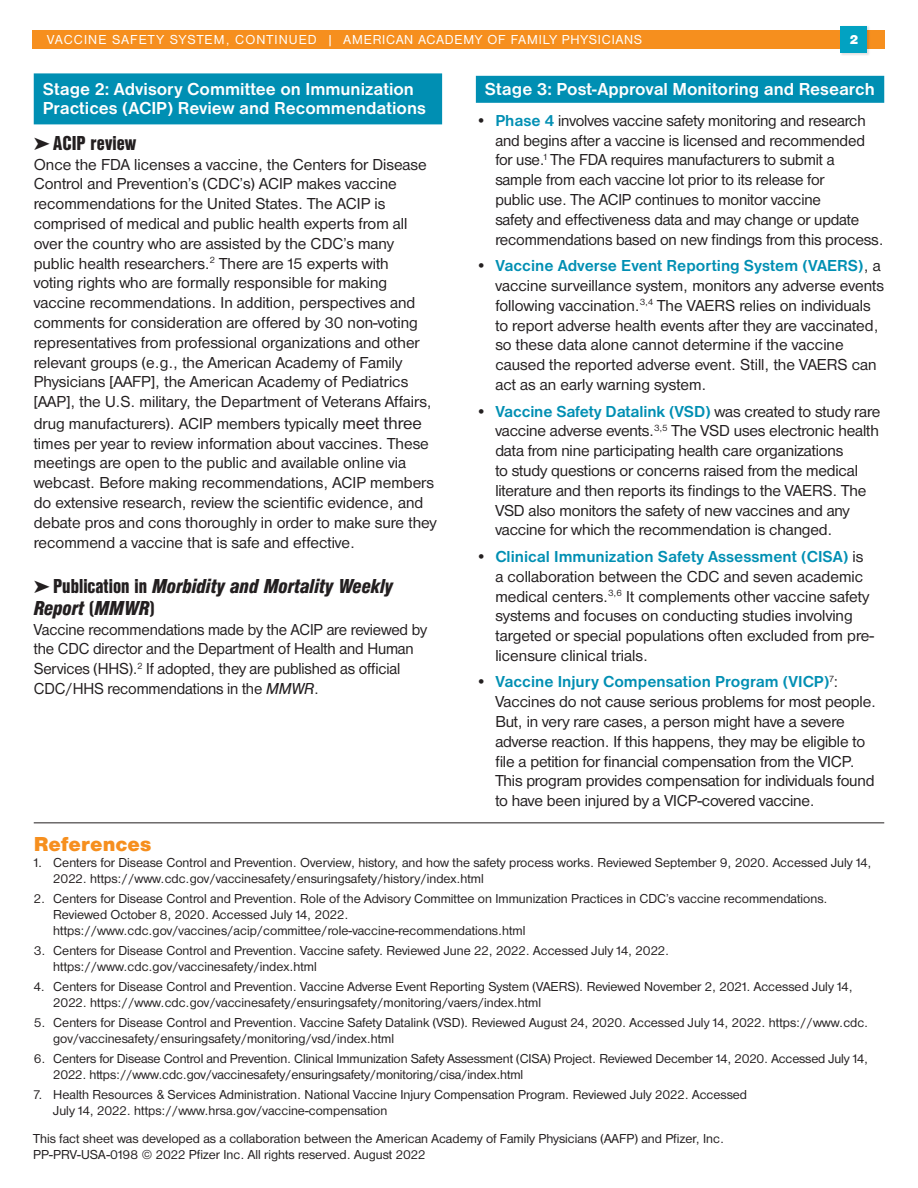
<style>
.page{position:relative;width:918px;height:1188px;background:#fff}
.page>*{position:absolute;margin:0;border:0;box-sizing:border-box;transform-origin:0 0}
.t1{font:21px/22.2px "Nimbus San D Blac Cond Ital";color:#231f20}
.t2{font:21px "Nimbus San D Blac Cond";color:#231f20}
.t3{font:21px "Nimbus San D Blac";color:#f68f1e}
.t4{font:700 18px/18.6px "Nimbus San D";color:#fff}
.t5{font:16.5px/19.8px "Nimbus San D";color:#231f20}
.t6{font:13.5px/16.2px "Nimbus San D";color:#231f20}
.t7{font:13.5px "Nimbus San D";letter-spacing:.06em;color:#fff}
.t8{font:13.2px "Nimbus San D Blac";color:#fff}
.s1{font-size:18px}
.s2{font-family:"Nimbus San D Blac Cond"}
.s3{font-style:italic}
.s4{font-weight:700;color:#008fb3}
</style>
<div class="page">
<div style="left:34px;top:73px;width:408px;height:51px;background:#008fb3"></div>
<div style="left:476px;top:76px;width:408px;height:27px;background:#008fb3"></div>
<div style="left:32px;top:31px;width:852px;height:18px;background:#f68f1e"></div>
<div style="left:840px;top:26px;width:30px;height:30px;background:#231f20;opacity:.15"></div>
<div style="left:841px;top:26px;width:26px;height:27px;background:#02a2c2"></div>
<hr style="left:34px;top:822px;width:850px;height:1px;background:#231f20">
<p class="t7" style="left:47px;top:32px;width:596px">VACCINE SAFETY SYSTEM, CONTINUED | AMERICAN ACADEMY OF FAMILY PHYSICIANS</p>
<p class="t8" style="left:850px;top:32px;width:10px">2</p>
<p class="t4" style="left:43px;top:80px;width:385px">Stage 2: Advisory Committee on Immunization<br>Practices (ACIP) Review and Recommendations</p>
<p class="t2" style="left:34px;top:131px;width:104px">➤ ACIP review</p>
<p class="t5" style="left:34px;top:154px;width:400px">Once the FDA licenses a vaccine, the Centers for Disease Control and Prevention’s (CDC’s) ACIP makes vaccine recommendations for the United States. The ACIP is comprised of medical and public health experts from all over the country who are assisted by the CDC’s many public health researchers.<sup>2</sup> There are 15 experts with voting rights who are formally responsible for making vaccine recommendations. In addition, perspectives and comments for consideration are offered by 30 non-voting representatives from professional organizations and other relevant groups (e.g., the American Academy of Family Physicians [AAFP], the American Academy of Pediatrics [AAP], the U.S. military, the Department of Veterans Affairs,</p>
<p class="t5" style="left:34px;top:413px;width:404px">drug manufacturers). ACIP members typically <span class="s1">meet three </span>times per year to review information about vaccines. These meetings are open to the public and available online via webcast. Before making recommendations, ACIP members do extensive research, review the scientific evidence, and debate pros and cons thoroughly in order to make sure they recommend a vaccine that is safe and effective.</p>
<p class="t1" style="left:34px;top:574px;width:360px">➤ <span class="s2">Publication in</span> Morbidity and Mortality Weekly<br>Report <span class="s2">(</span>MMWR<span class="s2">)</span></p>
<p class="t5" style="left:34px;top:619px;width:395px">Vaccine recommendations made by the ACIP are reviewed by the CDC director and the Department of Health and Human Services (HHS).<sup>2</sup> If adopted, they are published as official CDC/HHS recommendations in the <span class="s3">MMWR</span>.</p>
<p class="t4" style="left:485px;top:80px;width:392px">Stage 3: Post-Approval Monitoring and Research</p>
<p class="t5" style="left:495px;top:110px;width:390px;text-indent:-20px">• <span class="s4">Phase 4</span> involves vaccine safety monitoring and research and begins after a vaccine is licensed and recommended for use.<sup>1</sup> The FDA requires manufacturers to submit a sample from each vaccine lot prior to its release for<br>public use. The ACIP continues to monitor vaccine<br>safety and effectiveness data and may change or update recommendations based on new findings from this process.</p>
<p class="t5" style="left:495px;top:256px;width:390px;text-indent:-20px">• <span class="s4">Vaccine Adverse Event Reporting System (VAERS)</span>, a vaccine surveillance system, monitors any adverse events following vaccination.<sup>3,4</sup> The VAERS relies on individuals to report adverse health events after they are vaccinated, so these data alone cannot determine if the vaccine caused the reported adverse event. Still, the VAERS can act as an early warning system.</p>
<p class="t5" style="left:495px;top:401px;width:386px;text-indent:-20px">• <span class="s4">Vaccine Safety Datalink (VSD)</span> was created to study rare vaccine adverse events.<sup>3,5</sup> The VSD uses electronic health data from nine participating health care organizations<br>to study questions or concerns raised from the medical literature and then reports its findings to the VAERS. The VSD also monitors the safety of new vaccines and any vaccine for which the recommendation is changed.</p>
<p class="t5" style="left:495px;top:546px;width:380px;text-indent:-20px">• <span class="s4">Clinical Immunization Safety Assessment (CISA)</span> is a collaboration between the CDC and seven academic medical centers.<sup>3,6</sup> It complements other vaccine safety systems and focuses on conducting studies involving targeted or special populations often excluded from pre&shy;licensure clinical trials.</p>
<p class="t5" style="left:495px;top:672px;width:382px;text-indent:-20px">• <span class="s4">Vaccine Injury Compensation Program (VICP)</span><sup>7</sup>:<br>Vaccines do not cause serious problems for most people.<br>But, in very rare cases, a person might have a severe adverse reaction. If this happens, they may be eligible to file a petition for financial compensation from the VICP.<br>This program provides compensation for individuals found to have been injured by a VICP-covered vaccine.</p>
<p class="t3" style="left:34px;top:832px;width:119px">References</p>
<p class="t6" style="left:53px;top:854px;width:820px;text-indent:-20px">1. Centers for Disease Control and Prevention. Overview, history, and how the safety process works. Reviewed September 9, 2020. Accessed July 14,<br>2022. https://www.cdc.gov/vaccinesafety/ensuringsafety/history/index.html</p>
<p class="t6" style="left:53px;top:890px;width:776px;text-indent:-20px">2. Centers for Disease Control and Prevention. Role of the Advisory Committee on Immunization Practices in CDC’s vaccine recommendations.<br>Reviewed October 8, 2020. Accessed July 14, 2022.<br>https://www.cdc.gov/vaccines/acip/committee/role-vaccine-recommendations.html</p>
<p class="t6" style="left:53px;top:942px;width:618px;text-indent:-20px">3. Centers for Disease Control and Prevention. Vaccine safety. Reviewed June 22, 2022. Accessed July 14, 2022. https://www.cdc.gov/vaccinesafety/index.html</p>
<p class="t6" style="left:53px;top:978px;width:801px;text-indent:-20px">4. Centers for Disease Control and Prevention. Vaccine Adverse Event Reporting System (VAERS). Reviewed November 2, 2021. Accessed July 14,<br>2022. https://www.cdc.gov/vaccinesafety/ensuringsafety/monitoring/vaers/index.html</p>
<p class="t6" style="left:53px;top:1014px;width:817px;text-indent:-20px">5. Centers for Disease Control and Prevention. Vaccine Safety Datalink (VSD). Reviewed August 24, 2020. Accessed July 14, 2022. https://www.cdc. gov/vaccinesafety/ensuringsafety/monitoring/vsd/index.html</p>
<p class="t6" style="left:53px;top:1050px;width:816px;text-indent:-20px">6. Centers for Disease Control and Prevention. Clinical Immunization Safety Assessment (CISA) Project. Reviewed December 14, 2020. Accessed July 14,<br>2022. https://www.cdc.gov/vaccinesafety/ensuringsafety/monitoring/cisa/index.html</p>
<p class="t6" style="left:53px;top:1086px;width:695px;text-indent:-20px">7. Health Resources &amp; Services Administration. National Vaccine Injury Compensation Program. Reviewed July 2022. Accessed<br>July 14, 2022. https://www.hrsa.gov/vaccine-compensation</p>
<p class="t6" style="left:33px;top:1130px;width:692px">This fact sheet was developed as a collaboration between the American Academy of Family Physicians (AAFP) and Pfizer, Inc.</p>
<p class="t6" style="left:33px;top:1146px;width:394px">PP-PRV-USA-0198 © 2022 Pfizer Inc. All rights reserved. August 2022</p>
</div>
